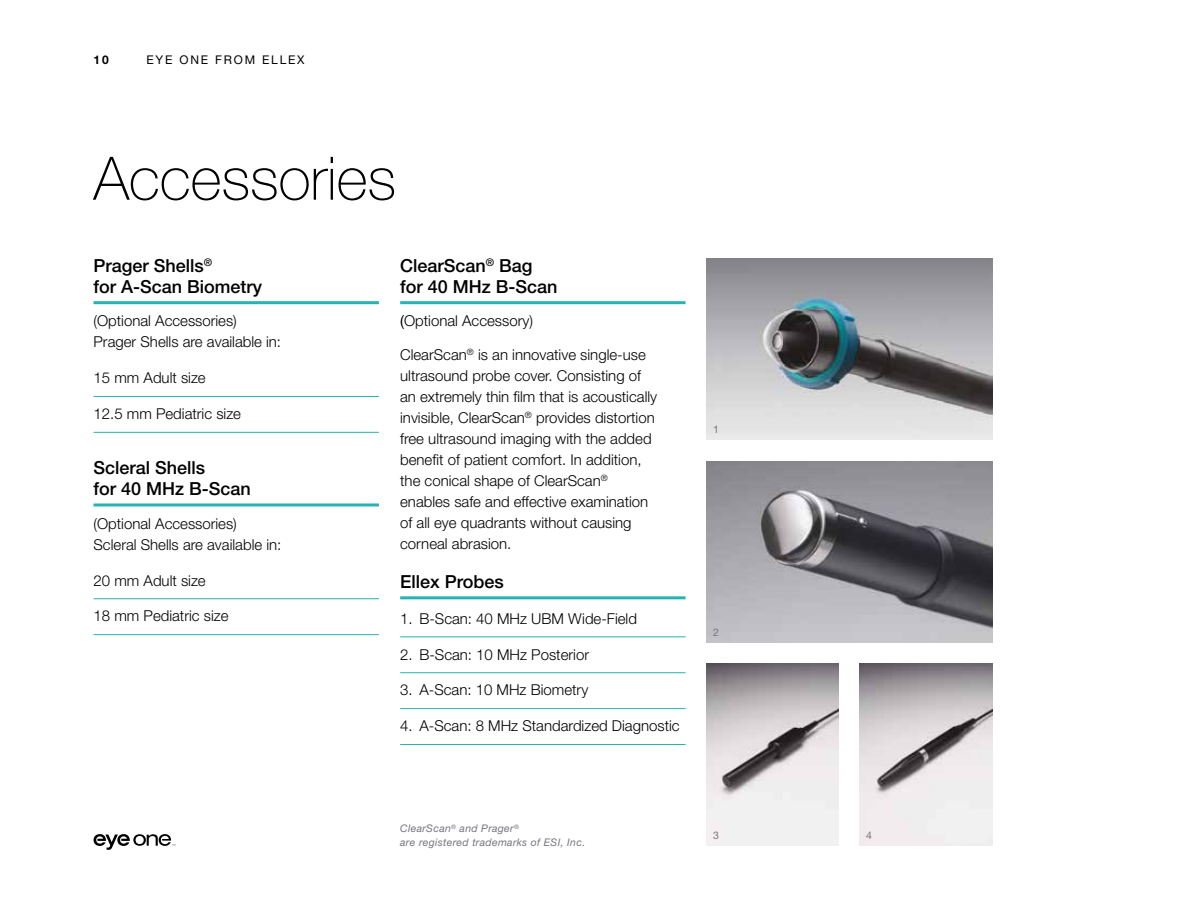
<style>
.page{position:relative;width:1188px;height:901px;background:#fff}
.page>*{position:absolute;margin:0;border:0;box-sizing:border-box;transform-origin:0 0}
.t1{font:100 60px "Helvetica Neue LT Std";letter-spacing:-.005em;color:#000}
.t2{font:500 18px/21px "Helvetica Neue LT Std";color:#000}
.t3{font:300 15px/21px "Helvetica Neue LT Std";color:#000}
.t4{font:12px "Helvetica Neue LT Std";letter-spacing:.15em;color:#000}
.t5{font:700 12px "Helvetica Neue LT Std";color:#000}
.t6{font:italic 10.5px/13.5px "Helvetica Neue LT Std";letter-spacing:.03em;color:#75767c}
.t7{font:10.5px "Helvetica Neue LT Std";color:#75767c}
.s1{font-weight:400}
</style>
<div class="page">
<hr style="left:94px;top:301px;width:285px;height:3px;background:#25b4b1">
<hr style="left:94px;top:396px;width:285px;height:1px;background:#25b4b1">
<hr style="left:94px;top:432px;width:285px;height:1px;background:#25b4b1">
<hr style="left:400px;top:301px;width:286px;height:3px;background:#25b4b1">
<hr style="left:400px;top:596px;width:286px;height:3px;background:#25b4b1">
<hr style="left:400px;top:636px;width:286px;height:1px;background:#25b4b1">
<hr style="left:400px;top:672px;width:286px;height:1px;background:#25b4b1">
<hr style="left:400px;top:708px;width:286px;height:1px;background:#25b4b1">
<hr style="left:400px;top:744px;width:286px;height:1px;background:#25b4b1">
<img style="left:707px;top:258px;width:285px;height:182px">
<img style="left:707px;top:461px;width:285px;height:182px">
<img style="left:860px;top:664px;width:132px;height:182px">
<img style="left:707px;top:664px;width:131px;height:182px">
<hr style="left:94px;top:503px;width:285px;height:3px;background:#25b4b1">
<hr style="left:94px;top:598px;width:285px;height:1px;background:#25b4b1">
<hr style="left:94px;top:634px;width:285px;height:1px;background:#25b4b1">
<svg style="left:94px;top:834px;width:81px;height:16px"></svg>
<p class="t5" style="left:94px;top:52px;width:17px">10</p>
<p class="t4" style="left:146px;top:52px;width:160px">EYE ONE FROM ELLEX</p>
<h1 class="t1" style="left:94px;top:144px;width:304px">Accessories</h1>
<p class="t2" style="left:94px;top:255px;width:170px">Prager Shells<sup>®<br></sup>for A-Scan Biometry</p>
<p class="t3" style="left:94px;top:310px;width:189px">(Optional Accessories)<br>Prager Shells are available in:</p>
<p class="t3" style="left:94px;top:367px;width:114px">15 mm Adult size</p>
<p class="t3" style="left:94px;top:403px;width:149px">12.5 mm Pediatric size</p>
<p class="t2" style="left:94px;top:457px;width:159px">Scleral Shells<br>for 40 MHz B-Scan</p>
<p class="t3" style="left:94px;top:513px;width:189px">(Optional Accessories)<br>Scleral Shells are available in:</p>
<p class="t3" style="left:94px;top:569px;width:114px">20 mm Adult size</p>
<p class="t3" style="left:94px;top:605px;width:137px">18 mm Pediatric size</p>
<p class="t2" style="left:400px;top:255px;width:159px">ClearScan<sup>®</sup> Bag for 40 MHz B-Scan</p>
<p class="t3" style="left:400px;top:310px;width:134px"><span class="s1">(</span>Optional Accessory)</p>
<p class="t3" style="left:400px;top:344px;width:258px">ClearScan<sup>®</sup> is an innovative single-use ultrasound probe cover. Consisting of an extremely thin film that is acoustically invisible, ClearScan<sup>®</sup> provides distortion free ultrasound imaging with the added benefit of patient comfort. In addition, the conical shape of ClearScan<sup>® </sup>enables safe and effective examination of all eye quadrants without causing corneal abrasion.</p>
<p class="t2" style="left:400px;top:571px;width:105px">Ellex Probes</p>
<p class="t3" style="left:400px;top:608px;width:238px">1. B-Scan: 40 MHz UBM Wide-Field</p>
<p class="t3" style="left:400px;top:643px;width:190px">2. B-Scan: 10 MHz Posterior</p>
<p class="t3" style="left:400px;top:679px;width:190px">3. A-Scan: 10 MHz Biometry</p>
<p class="t3" style="left:400px;top:715px;width:281px">4. A-Scan: 8 MHz Standardized Diagnostic</p>
<p class="t7" style="left:713px;top:423px;width:7px">1</p>
<p class="t7" style="left:713px;top:626px;width:7px">2</p>
<p class="t6" style="left:400px;top:822px;width:187px">ClearScan<sup>®</sup> and Prager<sup>®<br></sup>are registered trademarks of ESI, Inc.</p>
<p class="t7" style="left:713px;top:829px;width:7px">3</p>
<p class="t7" style="left:866px;top:829px;width:7px">4</p>
</div>
